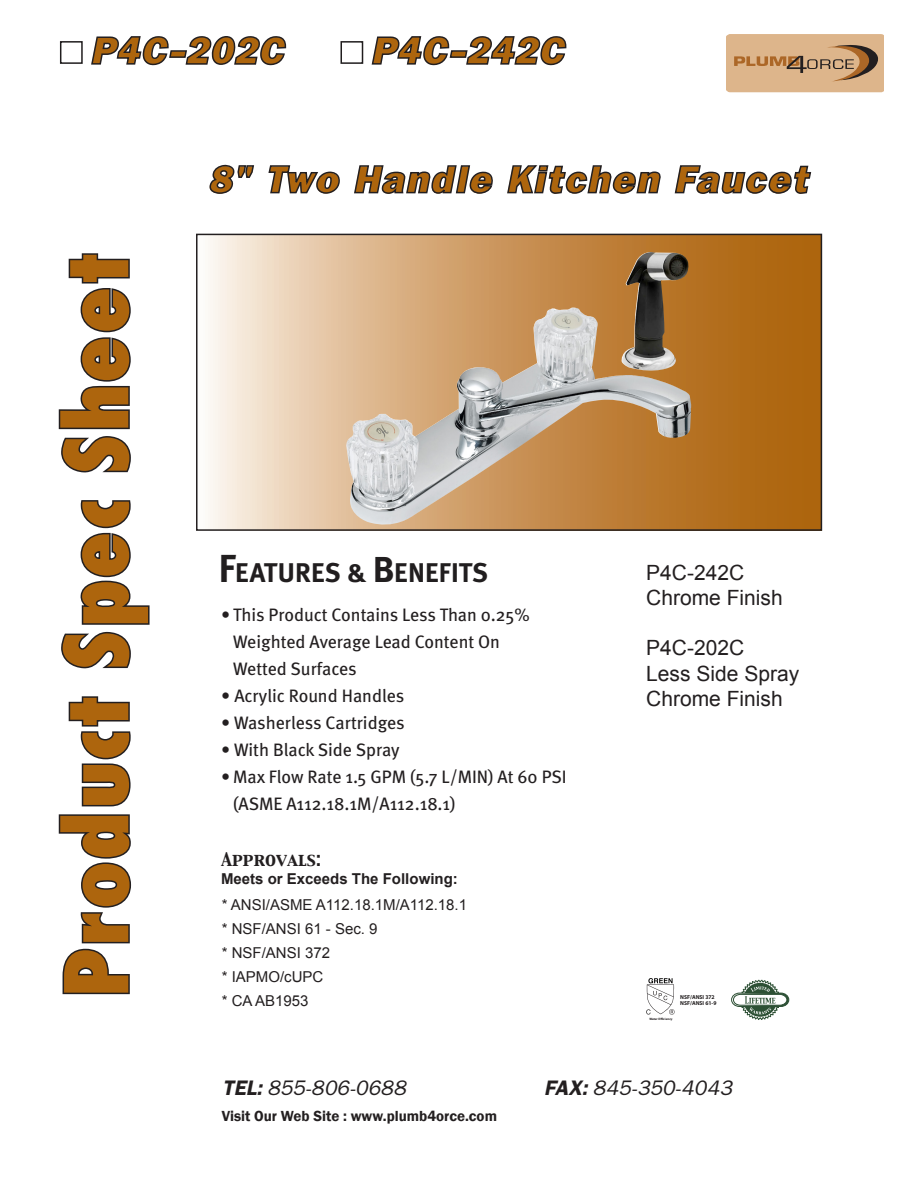
<style>
.page{position:relative;width:918px;height:1202px;background:#fff}
.page>*{position:absolute;margin:0;border:0;box-sizing:border-box;transform-origin:0 0}
.t1{font:800 84px "Futura Cond";color:#ad650d}
.t2{font:italic 800 33px "Franklin";letter-spacing:.005em;color:#ad650d}
.t3{font:700 27px "Meta Plus";letter-spacing:-.02em;color:#211e1f}
.t4{font:21px "Arial";color:#231f20}
.t5{font:18px "Meta";color:#231f20}
.t6{font:italic 18px "Franklin";color:#231f20}
.t7{font:16.5px "Capitals";color:#231f20}
.t8{font:15px "Arial";color:#231f20}
.t9{font:600 15px "Franklin Gothic";color:#231f20}
.t10{font:700 15px "Arial";color:#231f20}
.t11{font:700 5.7px/6px "Myriad Pro";color:#231f20}
.t12{font:700 3.15px "Myriad Pro";letter-spacing:.02em;color:#231f20}
.s1{font-size:39px}
.s2{font-size:36px}
.s3{font-family:"Franklin Demi"}
</style>
<div class="page">
<svg style="left:208px;top:236px;width:611px;height:291px;background:#cfa26e"></svg>
<div style="left:196px;top:233px;width:626px;height:297px;border:2px solid #231f20"></div>
<svg style="left:726px;top:34px;width:158px;height:58px;background:#cda57c"></svg>
<svg style="left:58px;top:696px;width:74px;height:299px"></svg>
<svg style="left:61px;top:500px;width:89px;height:169px"></svg>
<svg style="left:58px;top:253px;width:73px;height:220px"></svg>
<div style="left:60px;top:41px;width:23px;height:23px;border:2px solid #201d1e"></div>
<svg style="left:91px;top:36px;width:196px;height:30px"></svg>
<div style="left:341px;top:41px;width:22px;height:23px;border:2px solid #201d1e"></div>
<svg style="left:371px;top:36px;width:196px;height:29px"></svg>
<svg style="left:209px;top:164px;width:45px;height:30px"></svg>
<svg style="left:268px;top:165px;width:72px;height:29px"></svg>
<svg style="left:354px;top:165px;width:139px;height:29px"></svg>
<svg style="left:507px;top:165px;width:154px;height:29px"></svg>
<svg style="left:674px;top:165px;width:138px;height:29px"></svg>
<img style="left:344px;top:251px;width:347px;height:279px">
<svg style="left:731px;top:979px;width:58px;height:40px"></svg>
<svg style="left:646px;top:978px;width:29px;height:36px"></svg>
<p class="t2" style="left:90px;top:28px;width:195px">P4C-202C</p>
<p class="t2" style="left:370px;top:28px;width:195px">P4C-242C</p>
<h1 class="t1" style="left:39px;top:997px;width:749px;rotate:-90deg">Product Spec Sheet</h1>
<p class="t2" style="left:207px;top:157px;width:602px">8" Two Handle Kitchen Faucet</p>
<h3 class="t3" style="left:218px;top:557px;width:272px"><span class="s1">F</span>EATURES &amp; <span class="s2">B</span>ENEFITS</h3>
<p class="t5" style="left:221px;top:604px;width:310px">• This Product Contains Less Than 0.25%</p>
<p class="t5" style="left:233px;top:631px;width:268px">Weighted Average Lead Content On</p>
<p class="t5" style="left:233px;top:658px;width:125px">Wetted Surfaces</p>
<p class="t5" style="left:221px;top:685px;width:185px">• Acrylic Round Handles</p>
<p class="t5" style="left:221px;top:712px;width:185px">• Washerless Cartridges</p>
<p class="t5" style="left:221px;top:739px;width:180px">• With Black Side Spray</p>
<p class="t5" style="left:221px;top:766px;width:347px">• Max Flow Rate 1.5 GPM (5.7 L/MIN) At 60 PSI</p>
<p class="t5" style="left:233px;top:793px;width:224px">(ASME A112.18.1M/A112.18.1)</p>
<p class="t7" style="left:221px;top:848px;width:102px">Approvals:</p>
<p class="t10" style="left:221px;top:868px;width:238px">Meets or Exceeds The Following:</p>
<p class="t8" style="left:222px;top:894px;width:247px">* ANSI/ASME A112.18.1M/A112.18.1</p>
<p class="t8" style="left:222px;top:918px;width:157px">* NSF/ANSI 61 - Sec. 9</p>
<p class="t8" style="left:222px;top:942px;width:110px">* NSF/ANSI 372</p>
<p class="t8" style="left:222px;top:966px;width:103px">* IAPMO/cUPC</p>
<p class="t8" style="left:222px;top:990px;width:88px">* CA AB1953</p>
<p class="t4" style="left:646px;top:558px;width:100px">P4C-242C</p>
<p class="t4" style="left:646px;top:583px;width:138px">Chrome Finish</p>
<p class="t4" style="left:646px;top:634px;width:100px">P4C-202C</p>
<p class="t4" style="left:646px;top:659px;width:154px">Less Side Spray</p>
<p class="t4" style="left:646px;top:684px;width:138px">Chrome Finish</p>
<p class="t12" style="left:649px;top:1017px;width:25px">Water Efficiency</p>
<p class="t11" style="left:680px;top:993px;width:38px">NSF/ANSI 372<br>NSF/ANSI 61-9</p>
<p class="t6" style="left:222px;top:1075px;width:186px"><span class="s3">TEL:</span> 855-806-0688</p>
<p class="t6" style="left:544px;top:1075px;width:189px"><span class="s3">FAX:</span> 845-350-4043</p>
<p class="t9" style="left:222px;top:1106px;width:277px">Visit Our Web Site : www.plumb4orce.com</p>
</div>
